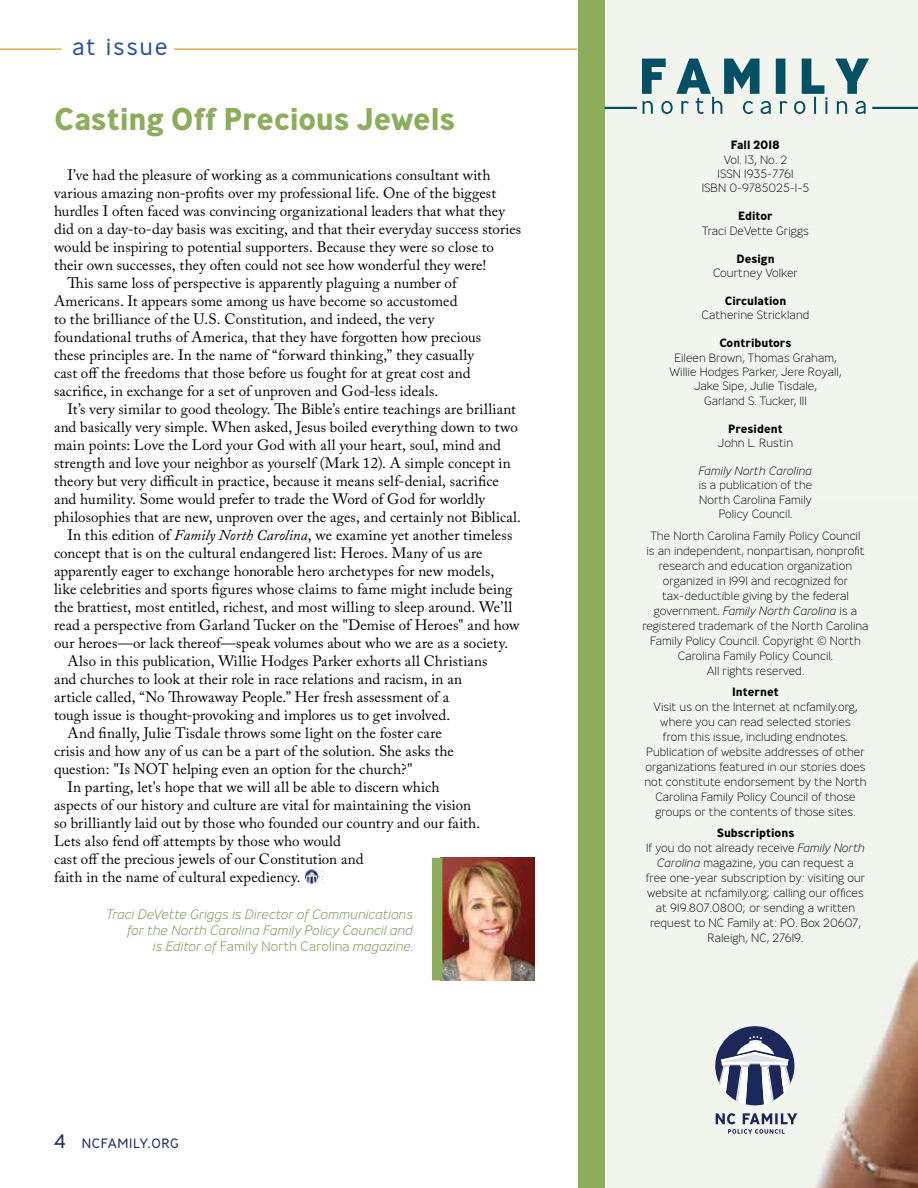
<style>
.page{position:relative;width:918px;height:1188px;background:#fff}
.page>*{position:absolute;margin:0;border:0;box-sizing:border-box;transform-origin:0 0}
.t1{font:700 31.5px "Ministry";letter-spacing:-.01em;color:#8cad5b}
.t2{font:300 24px "Ministry";letter-spacing:.065em;color:#29529c}
.t3{font:15px "Adobe Caslon Pro";letter-spacing:.005em;color:#000}
.t4{font:italic 200 13.5px/16.2px "Ministry";letter-spacing:.005em;color:#648a3b;text-align:right}
.t5{font:300 13.5px "Ministry";letter-spacing:.05em;color:#1f2957}
.t6{font:200 12px/15px "Ministry";color:#000;text-align:center}
.t7{font:700 12px "Ministry";color:#000}
.t8{font:italic 200 12px "Ministry";color:#000}
.s1{font-style:italic}
.s2{font-style:normal}
.s3{font-size:19.5px}
.s4{font-weight:700}
</style>
<div class="page">
<img style="left:304px;top:867px;width:20px;height:18px">
<img style="left:442px;top:858px;width:92px;height:122px">
<div style="left:432px;top:858px;width:10px;height:122px;background:#8cad5b"></div>
<div style="left:591px;top:0;width:327px;height:1188px;background:#f2f5ee"></div>
<div style="left:578px;top:0;width:27px;height:1188px;background:#8cad5b"></div>
<svg style="left:716px;top:1113px;width:81px;height:21px"></svg>
<svg style="left:715px;top:1026px;width:79px;height:79px"></svg>
<hr style="left:0;top:48px;width:62px;height:2px;background:#d8b348">
<hr style="left:174px;top:48px;width:404px;height:2px;background:#d8b348">
<hr style="left:605px;top:107px;width:32px;height:2px;background:#035064">
<hr style="left:872px;top:107px;width:46px;height:2px;background:#035064">
<svg style="left:642px;top:59px;width:227px;height:55px"></svg>
<h2 class="t2" style="left:72px;top:31px;width:97px">at issue</h2>
<h1 class="t1" style="left:54px;top:99px;width:403px">Casting Off Precious Jewels</h1>
<p class="t3" style="left:68px;top:166px;width:425px">I’ve had the pleasure of working as a communications consultant with</p>
<p class="t3" style="left:54px;top:184px;width:444px">various amazing non-profits over my professional life. One of the biggest</p>
<p class="t3" style="left:54px;top:202px;width:452px">hurdles I often faced was convincing organizational leaders that what they</p>
<p class="t3" style="left:54px;top:220px;width:469px">did on a day-to-day basis was exciting, and that their everyday success stories</p>
<p class="t3" style="left:54px;top:238px;width:442px">would be inspiring to potential supporters. Because they were so close to</p>
<p class="t3" style="left:54px;top:256px;width:434px">their own successes, they often could not see how wonderful they were!</p>
<p class="t3" style="left:68px;top:274px;width:391px">This same loss of perspective is apparently plaguing a number of</p>
<p class="t3" style="left:54px;top:292px;width:405px">Americans. It appears some among us have become so accustomed</p>
<p class="t3" style="left:54px;top:310px;width:382px">to the brilliance of the U.S. Constitution, and indeed, the very</p>
<p class="t3" style="left:54px;top:328px;width:429px">foundational truths of America, that they have forgotten how precious</p>
<p class="t3" style="left:54px;top:346px;width:421px">these principles are. In the name of “forward thinking,” they casually</p>
<p class="t3" style="left:54px;top:364px;width:418px">cast off the freedoms that those before us fought for at great cost and</p>
<p class="t3" style="left:54px;top:382px;width:386px">sacrifice, in exchange for a set of unproven and God-less ideals.</p>
<p class="t3" style="left:68px;top:400px;width:450px">It’s very similar to good theology. The Bible’s entire teachings are brilliant</p>
<p class="t3" style="left:54px;top:418px;width:466px">and basically very simple. When asked, Jesus boiled everything down to two</p>
<p class="t3" style="left:54px;top:436px;width:449px">main points: Love the Lord your God with all your heart, soul, mind and</p>
<p class="t3" style="left:54px;top:454px;width:458px">strength and love your neighbor as yourself (Mark 12). A simple concept in</p>
<p class="t3" style="left:54px;top:472px;width:447px">theory but very difficult in practice, because it means self-denial, sacrifice</p>
<p class="t3" style="left:54px;top:490px;width:433px">and humility. Some would prefer to trade the Word of God for worldly</p>
<p class="t3" style="left:54px;top:508px;width:469px">philosophies that are new, unproven over the ages, and certainly not Biblical.</p>
<p class="t3" style="left:68px;top:526px;width:446px">In this edition of <span class="s1">Family North Carolina</span>, we examine yet another timeless</p>
<p class="t3" style="left:54px;top:544px;width:430px">concept that is on the cultural endangered list: Heroes. Many of us are</p>
<p class="t3" style="left:54px;top:562px;width:442px">apparently eager to exchange honorable hero archetypes for new models,</p>
<p class="t3" style="left:54px;top:580px;width:460px">like celebrities and sports figures whose claims to fame might include being</p>
<p class="t3" style="left:54px;top:598px;width:460px">the brattiest, most entitled, richest, and most willing to sleep around. We’ll</p>
<p class="t3" style="left:54px;top:616px;width:467px">read a perspective from Garland Tucker on the "Demise of Heroes" and how</p>
<p class="t3" style="left:54px;top:634px;width:456px">our heroes—or lack thereof—speak volumes about who we are as a society.</p>
<p class="t3" style="left:68px;top:652px;width:422px">Also in this publication, Willie Hodges Parker exhorts all Christians</p>
<p class="t3" style="left:54px;top:670px;width:410px">and churches to look at their role in race relations and racism, in an</p>
<p class="t3" style="left:54px;top:688px;width:397px">article called, “No Throwaway People.” Her fresh assessment of a</p>
<p class="t3" style="left:54px;top:706px;width:398px">tough issue is thought-provoking and implores us to get involved.</p>
<p class="t3" style="left:68px;top:724px;width:376px">And finally, Julie Tisdale throws some light on the foster care</p>
<p class="t3" style="left:54px;top:742px;width:402px">crisis and how any of us can be a part of the solution. She asks the</p>
<p class="t3" style="left:54px;top:760px;width:360px">question: "Is NOT helping even an option for the church?"</p>
<p class="t3" style="left:68px;top:778px;width:374px">In parting, let's hope that we will all be able to discern which</p>
<p class="t3" style="left:54px;top:796px;width:419px">aspects of our history and culture are vital for maintaining the vision</p>
<p class="t3" style="left:54px;top:814px;width:428px">so brilliantly laid out by those who founded our country and our faith.</p>
<p class="t3" style="left:54px;top:832px;width:288px">Lets also fend off attempts by those who would</p>
<p class="t3" style="left:54px;top:850px;width:311px">cast off the precious jewels of our Constitution and</p>
<p class="t3" style="left:54px;top:868px;width:248px">faith in the name of cultural expediency.</p>
<p class="t4" style="left:106px;top:906px;width:308px">Traci DeVette Griggs is Director of Communications for the North Carolina Family Policy Council and<br>is Editor of <span class="s2">Family North Carolina</span> magazine<span class="s2">.</span></p>
<p class="t5" style="left:54px;top:1134px;width:127px"><span class="s3">4</span> NCFAMILY.ORG</p>
<p class="t7" style="left:731px;top:137px;width:51px">Fall 2018</p>
<p class="t6" style="left:702px;top:152px;width:109px;line-height:14.4px">Vol. 13, No. 2<br>ISSN 1935-7761<br>ISBN 0-9785025-1-5</p>
<p class="t7" style="left:738px;top:208px;width:36px">Editor</p>
<p class="t6" style="left:702px;top:223px;width:108px">Traci DeVette Griggs</p>
<p class="t7" style="left:736px;top:251px;width:40px">Design</p>
<p class="t6" style="left:713px;top:265px;width:87px">Courtney Volker</p>
<p class="t7" style="left:725px;top:293px;width:63px">Circulation</p>
<p class="t6" style="left:702px;top:308px;width:109px">Catherine Strickland</p>
<p class="t7" style="left:719px;top:335px;width:74px">Contributors</p>
<p class="t6" style="left:669px;top:350px;width:174px;line-height:14.4px">Eileen Brown, Thomas Graham,<br>Willie Hodges Parker, Jere Royall,<br>Jake Sipe, Julie Tisdale,<br>Garland S. Tucker, III</p>
<p class="t7" style="left:728px;top:421px;width:56px">President</p>
<p class="t6" style="left:718px;top:436px;width:77px">John L. Rustin</p>
<p class="t8" style="left:699px;top:464px;width:115px">Family North Carolina</p>
<p class="t6" style="left:699px;top:478px;width:115px;line-height:14.4px">is a publication of the<br>North Carolina Family<br>Policy Council.</p>
<p class="t6" style="left:642px;top:528px;width:228px">The North Carolina Family Policy Council<br>is an independent, nonpartisan, nonprofit research and education organization organized in 1991 and recognized for tax-deductible giving by the federal government. <span class="s1">Family North Carolina</span> is a registered trademark of the North Carolina Family Policy Council. Copyright © North Carolina Family Policy Council.<br>All rights reserved.</p>
<p class="t7" style="left:732px;top:684px;width:48px">Internet</p>
<p class="t6" style="left:645px;top:700px;width:224px">Visit us on the Internet at ncfamily.org, where you can read selected stories<br>from this issue, including endnotes.<br>Publication of website addresses of other organizations featured in our stories does not constitute endorsement by the North Carolina Family Policy Council of those groups or the contents of those sites.</p>
<p class="t6" style="left:646px;top:826px;width:221px"><span class="s4">Subscriptions<br></span>If you do not already receive <span class="s1">Family North Carolina</span> magazine, you can request a free one-year subscription by: visiting our website at ncfamily.org; calling our offices at 919.807.0800; or sending a written request to NC Family at: PO. Box 20607, Raleigh, NC, 27619.</p>
</div>
